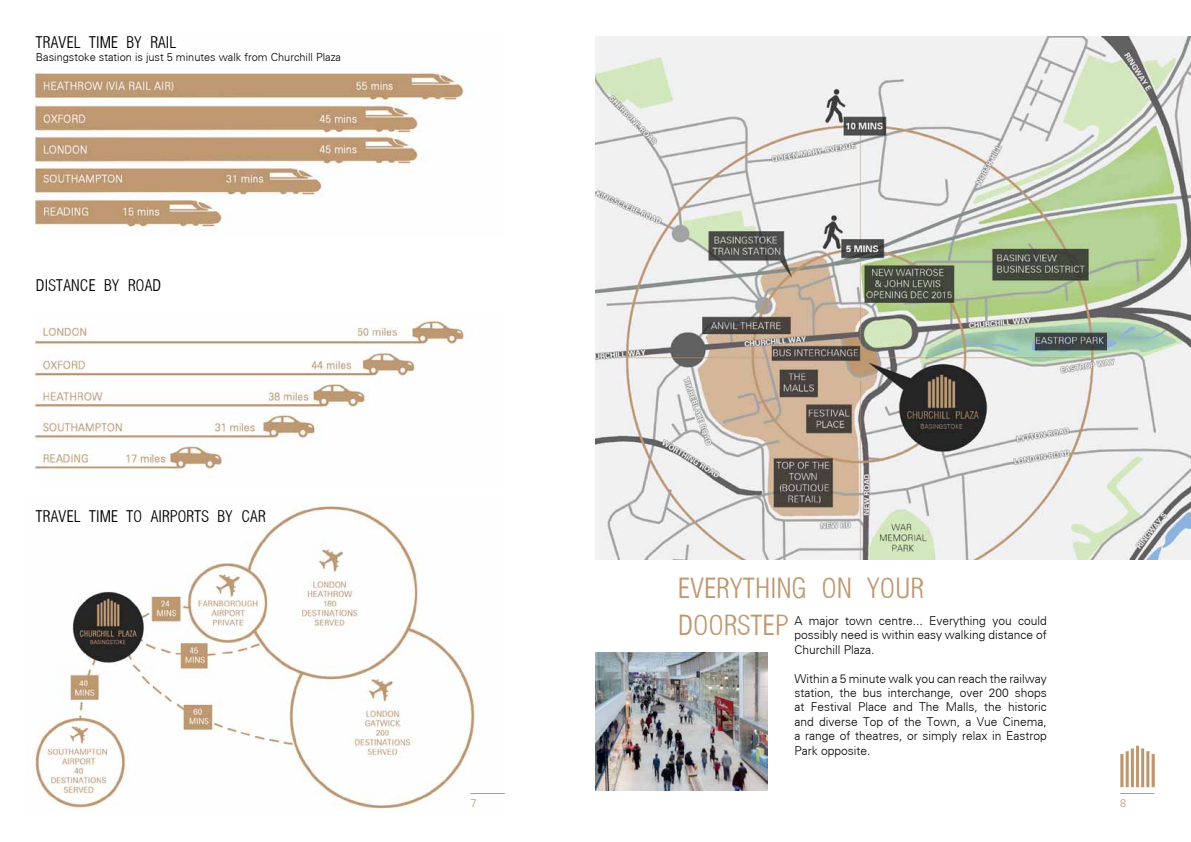
<style>
.page{position:relative;width:1191px;height:842px;background:#fff}
.page>*{position:absolute;margin:0;border:0;box-sizing:border-box;transform-origin:0 0}
.t1{font:300 condensed 31px/37.2px "Helvetica";color:#be9871}
.t2{font:300 condensed 18px "Helvetica";color:#000}
.t3{font:300 12px/14.4px "Univers";color:#000;text-align:justify}
.t4{font:300 11px "Univers";color:#000}
.t5{font:300 11px "Univers";color:#be9871}
</style>
<div class="page">
<img style="left:36px;top:71px;width:431px;height:160px">
<img style="left:36px;top:320px;width:428px;height:150px">
<img style="left:32px;top:506px;width:444px;height:303px">
<img style="left:1120px;top:745px;width:35px;height:43px">
<hr style="left:1120px;top:793px;width:34px;height:1px;background:#be9871">
<img style="left:595px;top:36px;width:596px;height:524px">
<hr style="left:470px;top:793px;width:35px;height:1px;background:#be9871">
<img style="left:595px;top:653px;width:172px;height:138px">
<h2 class="t2" style="left:36px;top:33px;width:142px">TRAVEL TIME BY RAIL</h2>
<p class="t4" style="left:36px;top:51px;width:306px">Basingstoke station is just 5 minutes walk from Churchill Plaza</p>
<h2 class="t2" style="left:36px;top:276px;width:127px">DISTANCE BY ROAD</h2>
<h2 class="t2" style="left:36px;top:507px;width:231px">TRAVEL TIME TO AIRPORTS BY CAR</h2>
<p class="t5" style="left:470px;top:797px;width:8px">7</p>
<h1 class="t1" style="left:678px;top:569px;width:247px">EVERYTHING ON YOUR<br>DOORSTEP</h1>
<p class="t3" style="left:794px;top:614px;width:254px">A major town centre... Everything you could possibly need is within easy walking distance of Churchill Plaza.</p>
<p class="t3" style="left:794px;top:671px;width:254px">Within a 5 minute walk you can reach the railway station, the bus interchange, over 200 shops at Festival Place and The Malls, the historic and diverse Top of the Town, a Vue Cinema, a range of theatres, or simply relax in Eastrop Park opposite.</p>
<p class="t5" style="left:1120px;top:797px;width:8px">8</p>
</div>
